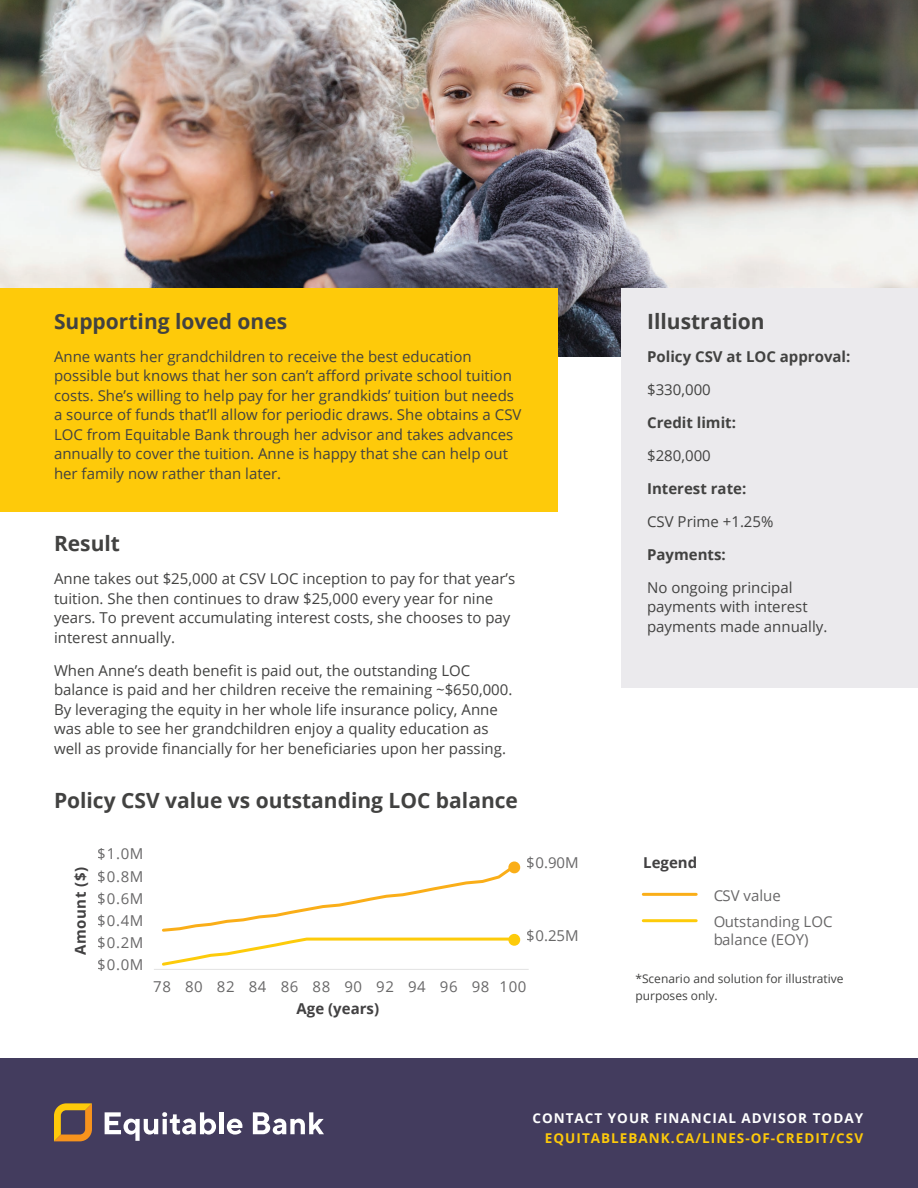
<style>
.page{position:relative;width:918px;height:1188px;background:#fff}
.page>*{position:absolute;margin:0;border:0;box-sizing:border-box;transform-origin:0 0}
.t1{font:700 21px "Open Sans";color:#424241}
.p1{font:15px/19.5px "Open Sans";color:#424241}
.t2{font:15px/18px "Open Sans";color:#424142}
.p1-2{font:700 15px "Open Sans";color:#424241}
.t3{font:15px "Open Sans";letter-spacing:.04em;color:#424142}
.t4{font:700 15px "Open Sans";color:#424142}
.t5{font:700 13.5px "Open Sans";letter-spacing:.075em;color:#feca0a}
.t6{font:700 13.5px "Open Sans";letter-spacing:.075em;color:#fff}
.notes{font:12px/16.5px "Open Sans";color:#424241}
</style>
<div class="page">
<div style="left:0;top:1058px;width:918px;height:130px;background:#433c5e"></div>
<svg style="left:105px;top:1112px;width:111px;height:29px"></svg>
<div style="left:219px;top:1112px;width:5px;height:22px;background:#fff"></div>
<svg style="left:227px;top:1119px;width:15px;height:16px"></svg>
<svg style="left:253px;top:1112px;width:71px;height:23px"></svg>
<svg style="left:54px;top:1103px;width:38px;height:38px"></svg>
<img style="left:0;top:0;width:918px;height:356px">
<div style="left:621px;top:288px;width:297px;height:400px;background:#ebeaed"></div>
<div style="left:0;top:288px;width:558px;height:224px;background:#feca0a"></div>
<hr style="left:154px;top:969px;width:375px;height:1px;background:#e2e3e2">
<div style="left:508px;top:862px;width:12px;height:11px;border:2px solid #faae18;border-radius:50%"></div>
<svg style="left:162px;top:863px;width:356px;height:103px"></svg>
<div style="left:509px;top:935px;width:10px;height:10px;background:#fdcb0a;border-radius:50%"></div>
<div style="left:508px;top:934px;width:12px;height:12px;border:2px solid #fdcb0a;border-radius:50%"></div>
<hr style="left:643px;top:893px;width:53px;height:3px;background:#faae18">
<hr style="left:643px;top:919px;width:53px;height:3px;background:#fdcb0a">
<p class="t1" style="left:54px;top:307px;width:235px">Supporting loved ones</p>
<p class="p1" style="left:54px;top:346px;width:469px">Anne wants her grandchildren to receive the best education possible but knows that her son can’t afford private school tuition costs. She’s willing to help pay for her grandkids’ tuition but needs a source of funds that’ll allow for periodic draws. She obtains a CSV LOC from Equitable Bank through her advisor and takes advances annually to cover the tuition. Anne is happy that she can help out her family now rather than later.</p>
<p class="t1" style="left:54px;top:529px;width:68px">Result</p>
<p class="p1" style="left:54px;top:569px;width:463px">Anne takes out $25,000 at CSV LOC inception to pay for that year’s tuition. She then continues to draw $25,000 every year for nine years. To prevent accumulating interest costs, she chooses to pay interest annually.</p>
<p class="p1" style="left:54px;top:660px;width:460px">When Anne’s death benefit is paid out, the outstanding LOC balance is paid and her children receive the remaining ~$650,000.<br>By leveraging the equity in her whole life insurance policy, Anne was able to see her grandchildren enjoy a quality education as well as provide financially for her beneficiaries upon her passing.</p>
<p class="t1" style="left:54px;top:786px;width:466px">Policy CSV value vs outstanding LOC balance</p>
<p class="t4" style="left:70px;top:955px;width:90px;rotate:-90deg">Amount ($)</p>
<p class="t2" style="left:98px;top:845px;width:47px">$1.0M</p>
<p class="t2" style="left:98px;top:867px;width:47px">$0.8M</p>
<p class="t2" style="left:98px;top:889px;width:47px">$0.6M</p>
<p class="t2" style="left:98px;top:911px;width:47px">$0.4M</p>
<p class="t2" style="left:98px;top:933px;width:47px">$0.2M</p>
<p class="t2" style="left:98px;top:955px;width:47px">$0.0M</p>
<p class="t2" style="left:527px;top:853px;width:53px">$0.90M</p>
<p class="t2" style="left:527px;top:926px;width:53px">$0.25M</p>
<p class="t3" style="left:153px;top:977px;width:375px">78 80 82 84 86 88 90 92 94 96 98 100</p>
<p class="t4" style="left:297px;top:998px;width:84px">Age (years)</p>
<p class="t1" style="left:647px;top:307px;width:119px">Illustration</p>
<p class="p1-2" style="left:647px;top:346px;width:205px">Policy CSV at LOC approval:</p>
<p class="p1" style="left:647px;top:379px;width:65px">$330,000</p>
<p class="p1-2" style="left:647px;top:412px;width:90px">Credit limit:</p>
<p class="p1" style="left:647px;top:445px;width:65px">$280,000</p>
<p class="p1-2" style="left:647px;top:478px;width:101px">Interest rate:</p>
<p class="p1" style="left:647px;top:511px;width:128px">CSV Prime +1.25%</p>
<p class="p1-2" style="left:647px;top:544px;width:80px">Payments:</p>
<p class="p1" style="left:647px;top:577px;width:182px">No ongoing principal payments with interest payments made annually.</p>
<p class="t4" style="left:643px;top:852px;width:56px">Legend</p>
<p class="t2" style="left:713px;top:886px;width:69px">CSV value</p>
<p class="t2" style="left:713px;top:913px;width:121px">Outstanding LOC balance (EOY)</p>
<p class="notes" style="left:635px;top:970px;width:210px">*Scenario and solution for illustrative purposes only.</p>
<p class="t6" style="left:532px;top:1109px;width:332px">CONTACT YOUR FINANCIAL ADVISOR TODAY</p>
<p class="t5" style="left:545px;top:1128px;width:320px">EQUITABLEBANK.CA/LINES-OF-CREDIT/CSV</p>
</div>
